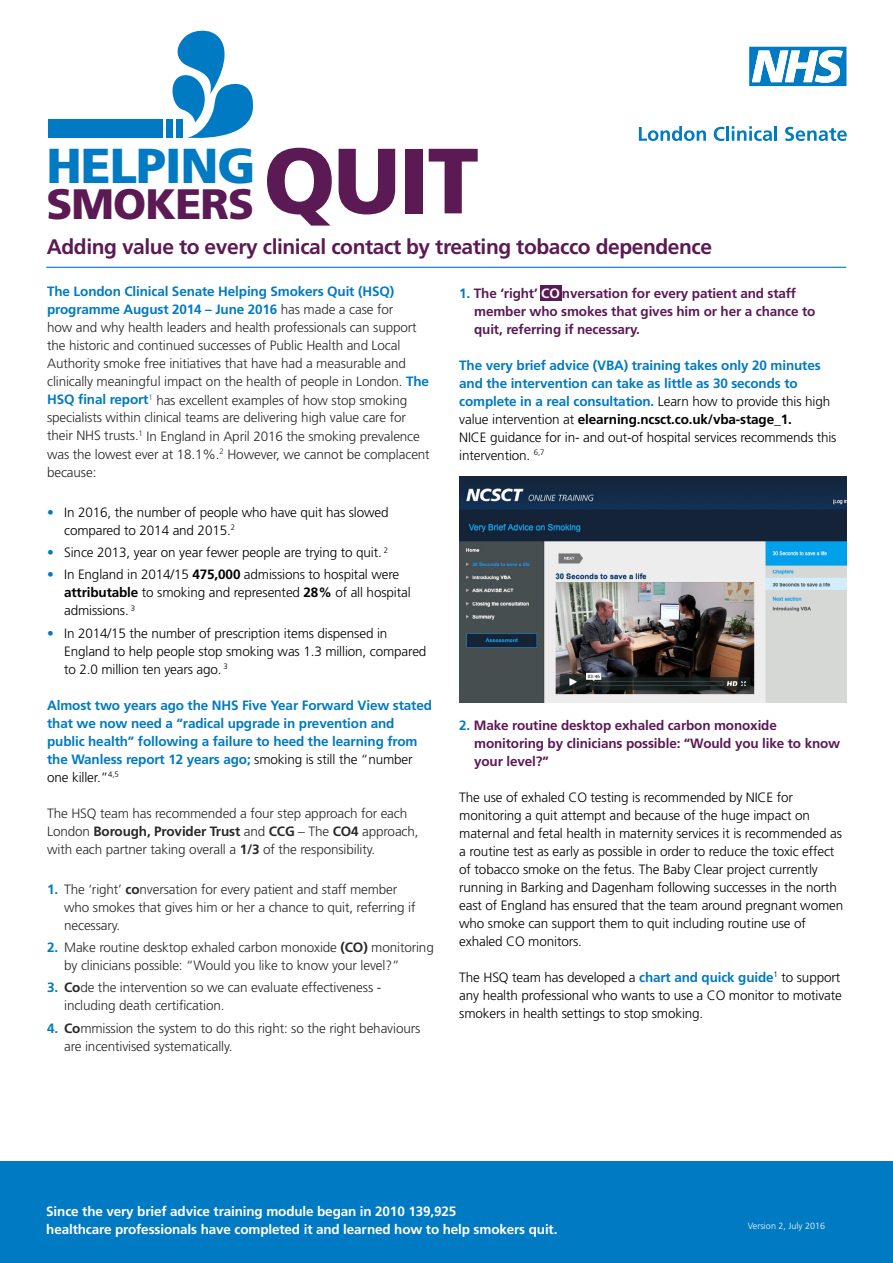
<style>
.page{position:relative;width:893px;height:1263px;background:#fff}
.page>*{position:absolute;margin:0;border:0;box-sizing:border-box;transform-origin:0 0}
.t1{font:900 92.55px "Frutiger";color:#5c1a55}
.t2{font:900 49.05px "Frutiger";letter-spacing:-.02em;color:#007ac2}
.t3{font:900 42.6px "Frutiger";letter-spacing:-.02em;color:#5c1a55}
.t4{font:700 21px "Frutiger";letter-spacing:-.02em;color:#5c1a55}
.t5{font:300 13.5px/18px "Frutiger";letter-spacing:-.01em;color:#292829}
.t6{font:300 13.5px/18px "Frutiger";letter-spacing:-.01em;color:#000}
.t7{font:700 13.5px/18px "Frutiger";letter-spacing:-.01em;color:#007ac2}
.t8{font:700 13.5px/18px "Frutiger";letter-spacing:-.01em;color:#5c1a55}
.t9{font:700 13.5px/18px "Frutiger";letter-spacing:-.01em;color:#fff}
.t10{font:300 9px "Frutiger";color:#fff}
.s1{font-weight:700;color:#007ac2}
.s2{color:#007ac2}
.s3{font-weight:700}
.s4{font-weight:300;color:#000}
.s5{color:#fff}
.s6{color:#000}
</style>
<div class="page">
<div style="left:540px;top:285px;width:22px;height:16px;background:#5c1a55"></div>
<svg style="left:749px;top:47px;width:97px;height:39px"></svg>
<svg style="left:639px;top:126px;width:67px;height:15px"></svg>
<svg style="left:714px;top:127px;width:10px;height:14px"></svg>
<hr style="left:726px;top:126px;width:3px;height:15px;background:#007ac2">
<svg style="left:732px;top:126px;width:40px;height:15px"></svg>
<hr style="left:774px;top:126px;width:3px;height:15px;background:#007ac2">
<svg style="left:785px;top:127px;width:62px;height:14px"></svg>
<div style="left:0;top:1161px;width:893px;height:102px;background:#007ac2"></div>
<hr style="left:46px;top:267px;width:800px;height:1px;background:#007ac2">
<div style="left:166px;top:119px;width:7px;height:19px;background:#007ac2"></div>
<div style="left:48px;top:119px;width:115px;height:19px;background:#007ac2"></div>
<svg style="left:172px;top:30px;width:81px;height:108px"></svg>
<img style="left:459px;top:476px;width:388px;height:227px">
<h1 class="t1" style="left:263px;top:125px;width:217px">QUIT</h1>
<h2 class="t2" style="left:46px;top:136px;width:211px">HELPING</h2>
<h3 class="t3" style="left:46px;top:178px;width:209px">SMOKERS</h3>
<h3 class="t4" style="left:47px;top:235px;width:667px">Adding value to every clinical contact by treating tobacco dependence</h3>
<p class="t5" style="left:47px;top:283px;width:384px"><span class="s1">The London Clinical Senate Helping Smokers Quit (HSQ) programme August 2014 – June 2016</span> has made a case for<br>how and why health leaders and health professionals can support the historic and continued successes of Public Health and Local Authority smoke free initiatives that have had a measurable and clinically meaningful impact on the health of people in London. <span class="s1">The HSQ final report</span><sup>1</sup> has excellent examples of how stop smoking specialists within clinical teams are delivering high value care for their NHS trusts.<sup>1</sup> In England in April 2016 the smoking prevalence was the lowest ever at 18.1%.<sup>2</sup> However, we cannot be complacent because:</p>
<p class="t6" style="left:64px;top:503px;width:326px;text-indent:-17px"><span class="s2">•</span> In 2016, the number of people who have quit has slowed compared to 2014 and 2015.<sup>2</sup></p>
<p class="t6" style="left:47px;top:543px;width:343px"><span class="s2">•</span> Since 2013, year on year fewer people are trying to quit. <sup>2</sup></p>
<p class="t6" style="left:64px;top:566px;width:348px;text-indent:-17px"><span class="s2">•</span> In England in 2014/15 <span class="s3">475,000</span> admissions to hospital were <span class="s3">attributable</span> to smoking and represented <span class="s3">28%</span> of all hospital admissions. <sup>3</sup></p>
<p class="t6" style="left:64px;top:624px;width:364px;text-indent:-17px"><span class="s2">•</span> In 2014/15 the number of prescription items dispensed in<br>England to help people stop smoking was 1.3 million, compared to 2.0 million ten years ago. <sup>3</sup></p>
<p class="t7" style="left:47px;top:696px;width:386px">Almost two years ago the NHS Five Year Forward View stated that we now need a “radical upgrade in prevention and public health” following a failure to heed the learning from the Wanless report 12 years ago; <span class="s4">smoking is still the “number one killer.”</span><sup>4,5</sup></p>
<p class="t5" style="left:47px;top:804px;width:373px">The HSQ team has recommended a four step approach for each<br>London <span class="s3">Borough, Provider Trust</span> and <span class="s3">CCG</span> – The <span class="s3">CO4</span> approach, with each partner taking overall a <span class="s3">1/3</span> of the responsibility.</p>
<p class="t5" style="left:64px;top:880px;width:353px;text-indent:-17px"><span class="s1">1.</span> The ‘right’ <span class="s3">co</span>nversation for every patient and staff member who smokes that gives him or her a chance to quit, referring if necessary.</p>
<p class="t5" style="left:64px;top:938px;width:371px;text-indent:-17px"><span class="s1">2.</span> Make routine desktop exhaled carbon monoxide <span class="s3">(CO)</span> monitoring by clinicians possible: “Would you like to know your level?”</p>
<p class="t5" style="left:64px;top:978px;width:319px;text-indent:-17px"><span class="s1">3.</span> <span class="s3">Co</span>de the intervention so we can evaluate effectiveness - including death certification.</p>
<p class="t5" style="left:64px;top:1019px;width:358px;text-indent:-17px"><span class="s1">4.</span> <span class="s3">Co</span>mmission the system to do this right: so the right behaviours are incentivised systematically.</p>
<p class="t8" style="left:474px;top:284px;width:343px;text-indent:-15px"><span class="s2">1.</span> The ‘right’ <span class="s5">CO</span> nversation for every patient and staff member who smokes that gives him or her a chance to quit, referring if necessary.</p>
<p class="t7" style="left:459px;top:356px;width:379px">The very brief advice (VBA) training takes only 20 minutes and the intervention can take as little as 30 seconds to complete in a real consultation. <span class="s4">Learn how to provide this high value intervention at</span> <span class="s6">elearning.ncsct.co.uk/vba-stage_1.<br></span><span class="s4">NICE guidance for in- and out-of hospital services recommends this intervention.</span> <sup>6,7</sup></p>
<p class="t8" style="left:474px;top:716px;width:368px;text-indent:-15px"><span class="s2">2.</span> Make routine desktop exhaled carbon monoxide <span class="s5">(CO) </span>monitoring by clinicians possible: “Would you like to know your level?”</p>
<p class="t6" style="left:459px;top:788px;width:386px">The use of exhaled CO testing is recommended by NICE for monitoring a quit attempt and because of the huge impact on maternal and fetal health in maternity services it is recommended as a routine test as early as possible in order to reduce the toxic effect of tobacco smoke on the fetus. The Baby Clear project currently running in Barking and Dagenham following successes in the north east of England has ensured that the team around pregnant women who smoke can support them to quit including routine use of exhaled CO monitors.</p>
<p class="t6" style="left:459px;top:968px;width:384px">The HSQ team has developed a <span class="s1">chart and quick guide</span><sup>1</sup> to support any health professional who wants to use a CO monitor to motivate smokers in health settings to stop smoking.</p>
<p class="t9" style="left:46px;top:1202px;width:513px">Since the very brief advice training module began in 2010 139,925<br>healthcare professionals have completed it and learned how to help smokers quit.</p>
<p class="t10" style="left:748px;top:1220px;width:79px">Version 2, July 2016</p>
</div>
